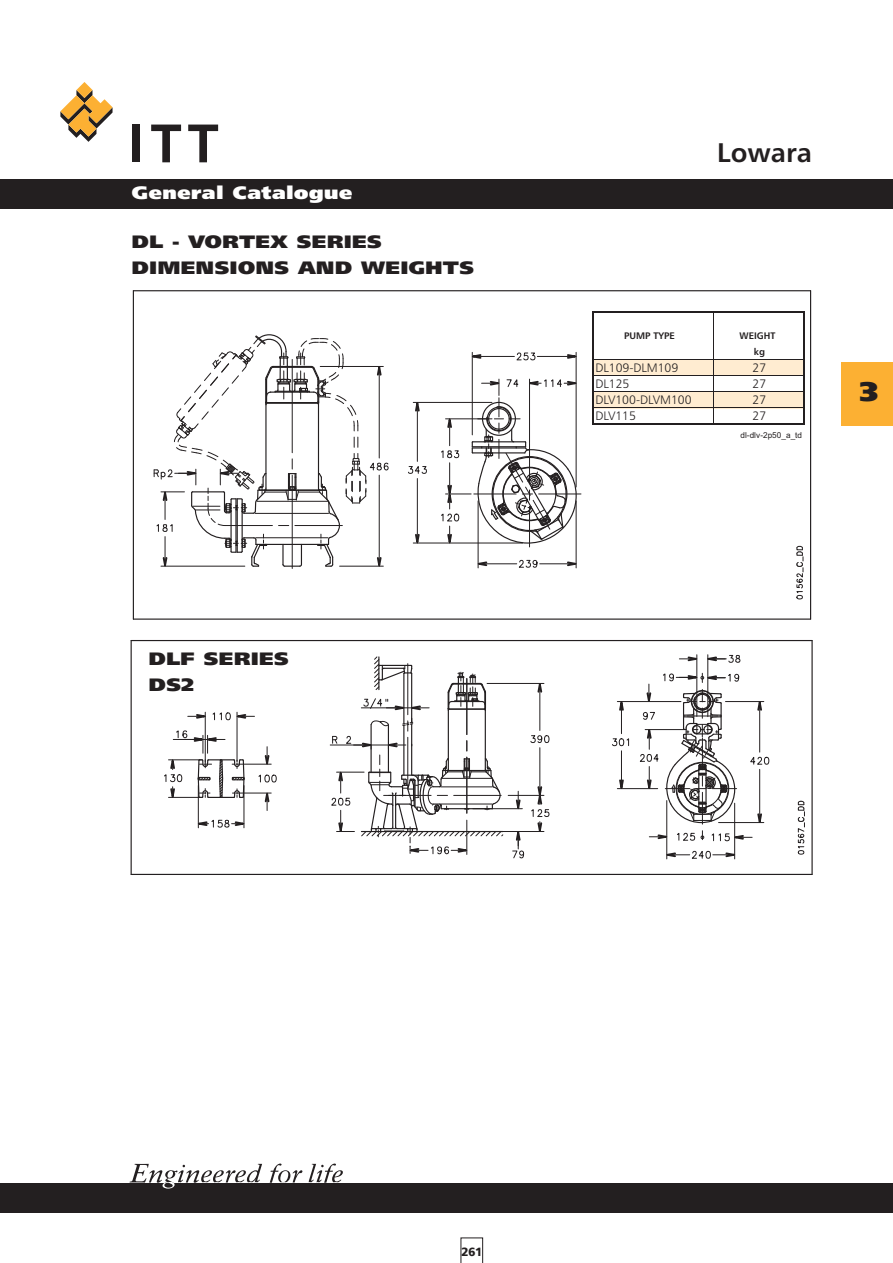
<style>
.page{position:relative;width:893px;height:1263px;background:#fff}
.page>*{position:absolute;margin:0;border:0;box-sizing:border-box;transform-origin:0 0}
.t1{font:27px "Humanist 777 BT Bold B";color:#231f20}
.t2{font:27px "Humanist 777 BT Extra Black B";color:#231f20;scale:1.2 1}
.t3{font:18px/25.8px "Humanist 777 BT Extra Black B";color:#231f20;scale:1.2 1}
.t4{font:18px "Humanist 777 BT Extra Black B";color:#fff;scale:1.2 1}
.t5{font:12.3px/16px "Humanist 777 BT Light B";color:#231f20}
.t6{font:12px "Humanist 777 BT Black B";color:#231f20}
.t7{font:9.45px/16px "Humanist 777 BT Bold B";color:#231f20;text-align:center}
.t8{font:8.25px "Arial";letter-spacing:.005em;color:#231f20}
</style>
<div class="page">
<div style="left:0;top:179px;width:893px;height:30px;background:#231f20"></div>
<div style="left:0;top:1183px;width:893px;height:29px;background:#231f20"></div>
<svg style="left:60px;top:82px;width:53px;height:60px"></svg>
<div style="left:132px;top:125px;width:8px;height:37px;background:#231f20"></div>
<svg style="left:151px;top:125px;width:30px;height:37px"></svg>
<svg style="left:188px;top:125px;width:30px;height:37px"></svg>
<svg style="left:461px;top:1238px;width:22px;height:25px"></svg>
<svg style="left:270px;top:1163px;width:32px;height:20px"></svg>
<svg style="left:130px;top:1164px;width:132px;height:24px"></svg>
<svg style="left:309px;top:1163px;width:34px;height:20px"></svg>
<div style="left:842px;top:362px;width:51px;height:64px;background:#fcb033"></div>
<svg style="left:408px;top:466px;width:19px;height:8px"></svg>
<svg style="left:516px;top:352px;width:20px;height:9px"></svg>
<svg style="left:796px;top:545px;width:8px;height:55px"></svg>
<hr style="left:417px;top:478px;width:1px;height:65px;background:#231f20">
<hr style="left:413px;top:543px;width:110px;height:1px;background:#231f20">
<hr style="left:413px;top:402px;width:79px;height:1px;background:#231f20">
<hr style="left:417px;top:402px;width:1px;height:59px;background:#231f20">
<hr style="left:472px;top:356px;width:42px;height:1px;background:#231f20">
<hr style="left:472px;top:352px;width:1px;height:83px;background:#231f20">
<hr style="left:576px;top:352px;width:1px;height:135px;background:#231f20">
<hr style="left:537px;top:356px;width:39px;height:1px;background:#231f20">
<svg style="left:414px;top:532px;width:7px;height:12px"></svg>
<svg style="left:414px;top:401px;width:7px;height:12px"></svg>
<svg style="left:471px;top:353px;width:12px;height:7px"></svg>
<svg style="left:566px;top:353px;width:11px;height:7px"></svg>
<svg style="left:441px;top:377px;width:141px;height:191px"></svg>
<svg style="left:154px;top:334px;width:235px;height:235px"></svg>
<hr style="left:133px;top:618px;width:678px;height:2px;background:#231f20">
<hr style="left:133px;top:291px;width:1px;height:328px;background:#231f20">
<hr style="left:810px;top:291px;width:1px;height:328px;background:#231f20">
<hr style="left:133px;top:290px;width:678px;height:1px;background:#231f20">
<svg style="left:530px;top:730px;width:20px;height:13px"></svg>
<svg style="left:797px;top:800px;width:8px;height:55px"></svg>
<svg style="left:612px;top:738px;width:17px;height:9px"></svg>
<hr style="left:407px;top:664px;width:1px;height:51px;background:#231f20">
<hr style="left:237px;top:712px;width:1px;height:49px;background:#231f20">
<hr style="left:205px;top:712px;width:1px;height:50px;background:#231f20">
<hr style="left:244px;top:786px;width:1px;height:42px;background:#231f20">
<hr style="left:198px;top:786px;width:1px;height:42px;background:#231f20">
<hr style="left:540px;top:683px;width:1px;height:47px;background:#231f20">
<hr style="left:487px;top:683px;width:57px;height:1px;background:#231f20">
<hr style="left:508px;top:795px;width:36px;height:1px;background:#231f20">
<hr style="left:540px;top:748px;width:1px;height:56px;background:#231f20">
<hr style="left:501px;top:831px;width:43px;height:1px;background:#231f20">
<hr style="left:473px;top:808px;width:49px;height:1px;background:#231f20">
<hr style="left:361px;top:708px;width:43px;height:1px;background:#231f20">
<hr style="left:467px;top:678px;width:1px;height:56px;background:#231f20">
<hr style="left:448px;top:710px;width:1px;height:59px;background:#231f20">
<hr style="left:485px;top:710px;width:1px;height:59px;background:#231f20">
<svg style="left:447px;top:672px;width:40px;height:40px"></svg>
<hr style="left:403px;top:673px;width:1px;height:51px;background:#231f20">
<hr style="left:411px;top:673px;width:1px;height:49px;background:#231f20">
<svg style="left:374px;top:656px;width:39px;height:34px"></svg>
<svg style="left:188px;top:711px;width:66px;height:10px"></svg>
<svg style="left:197px;top:818px;width:48px;height:10px"></svg>
<svg style="left:164px;top:729px;width:113px;height:81px"></svg>
<svg style="left:536px;top:682px;width:7px;height:12px"></svg>
<svg style="left:531px;top:785px;width:19px;height:47px"></svg>
<svg style="left:512px;top:791px;width:13px;height:68px"></svg>
<svg style="left:363px;top:696px;width:66px;height:15px"></svg>
<svg style="left:329px;top:718px;width:174px;height:137px"></svg>
<hr style="left:131px;top:640px;width:1px;height:234px;background:#231f20">
<hr style="left:811px;top:640px;width:2px;height:234px;background:#231f20">
<hr style="left:131px;top:874px;width:681px;height:1px;background:#231f20">
<hr style="left:131px;top:640px;width:681px;height:1px;background:#231f20">
<hr style="left:621px;top:751px;width:1px;height:38px;background:#231f20">
<hr style="left:617px;top:788px;width:41px;height:1px;background:#231f20">
<hr style="left:617px;top:701px;width:64px;height:1px;background:#231f20">
<hr style="left:621px;top:701px;width:1px;height:33px;background:#231f20">
<hr style="left:708px;top:655px;width:1px;height:62px;background:#231f20">
<hr style="left:697px;top:655px;width:1px;height:61px;background:#231f20">
<hr style="left:734px;top:803px;width:1px;height:56px;background:#231f20">
<hr style="left:666px;top:800px;width:1px;height:59px;background:#231f20">
<svg style="left:618px;top:779px;width:7px;height:11px"></svg>
<svg style="left:618px;top:701px;width:7px;height:10px"></svg>
<svg style="left:638px;top:669px;width:132px;height:173px"></svg>
<svg style="left:679px;top:654px;width:62px;height:9px"></svg>
<svg style="left:666px;top:848px;width:70px;height:11px"></svg>
<div style="left:593px;top:360px;width:211px;height:16px;background:#ffecd1"></div>
<div style="left:593px;top:392px;width:211px;height:16px;background:#ffecd1"></div>
<hr style="left:592px;top:311px;width:2px;height:114px;background:#231f20">
<hr style="left:714px;top:312px;width:1px;height:111px;background:#231f20">
<hr style="left:803px;top:312px;width:2px;height:113px;background:#231f20">
<hr style="left:594px;top:311px;width:211px;height:1px;background:#231f20">
<hr style="left:594px;top:360px;width:209px;height:1px;background:#231f20">
<hr style="left:594px;top:376px;width:209px;height:1px;background:#231f20">
<hr style="left:594px;top:392px;width:209px;height:1px;background:#231f20">
<hr style="left:594px;top:408px;width:209px;height:1px;background:#231f20">
<hr style="left:594px;top:423px;width:211px;height:2px;background:#231f20">
<p class="t4" style="left:132px;top:184px;width:186px">General Catalogue</p>
<p class="t3" style="left:132px;top:229px;width:287px">DL - VORTEX SERIES<br>DIMENSIONS AND WEIGHTS</p>
<p class="t3" style="left:149px;top:646px;width:119px">DLF SERIES<br>DS2</p>
<h1 class="t1" style="left:717px;top:139px;width:96px">Lowara</h1>
<p class="t7" style="left:624px;top:328px;width:52px">PUMP TYPE</p>
<p class="t5" style="left:595px;top:360px;width:98px">DL109-DLM109<br>DL125<br>DLV100-DLVM100<br>DLV115</p>
<p class="t7" style="left:740px;top:328px;width:37px">WEIGHT kg</p>
<p class="t5" style="left:753px;top:360px;width:15px;text-align:justify">27<br>27<br>27<br>27</p>
<p class="t8" style="left:740px;top:432px;width:63px">dl-dlv-2p50_a_td</p>
<h1 class="t2" style="left:859px;top:378px;width:17px">3</h1>
<p class="t6" style="left:461px;top:1246px;width:23px">261</p>
</div>
